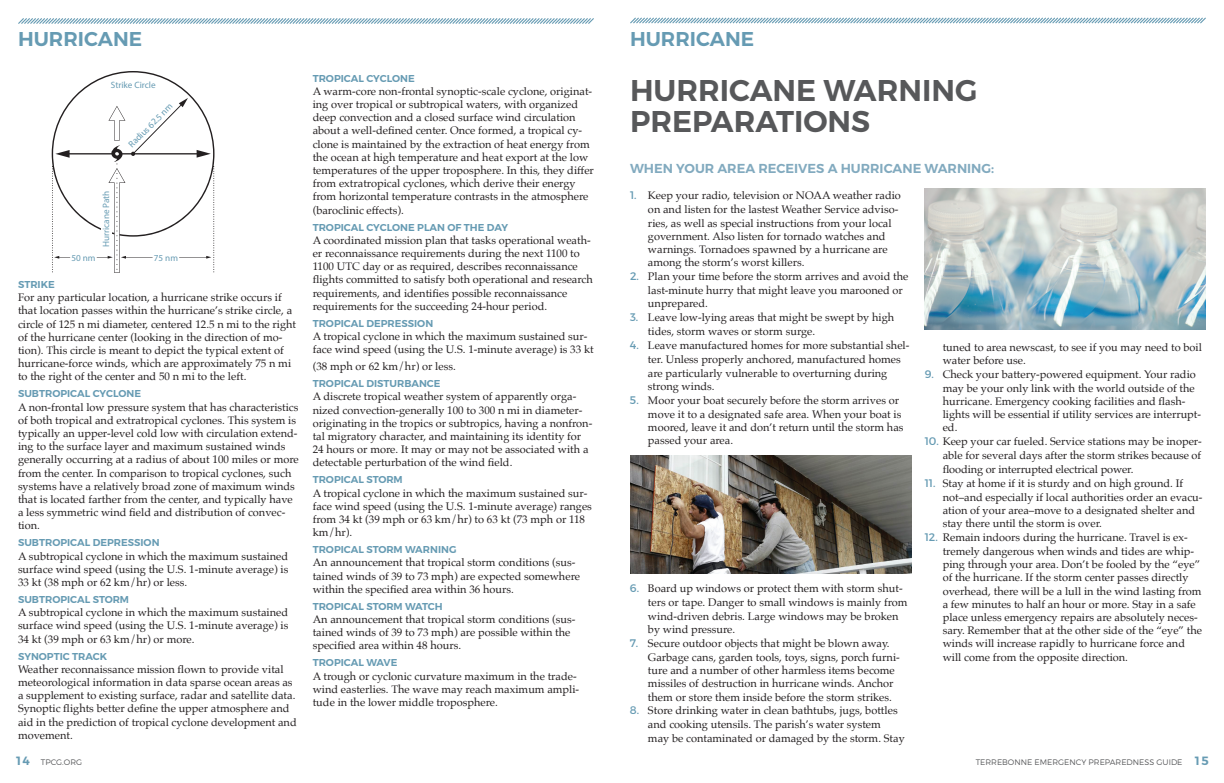
<style>
.page{position:relative;width:1224px;height:783px;background:#fff}
.page>*{position:absolute;margin:0;border:0;box-sizing:border-box;transform-origin:0 0}
.t1{font:600 30px/31px "Montserrat";color:#57585a}
.t2{font:600 20px "Montserrat";color:#669bb3}
.t3{font:600 13px "Montserrat";color:#82aabf}
.t4{font:11px/13.2px "Palatino";color:#231f20}
.t5{font:600 10px "Montserrat";color:#669bb3}
.t6{font:9.2px "Myriad Pro";color:#669bb3}
.t7{font:300 8px "Montserrat";color:#57585a}
.s1{font-family:"Montserrat";color:#669bb3}
.s2{font-weight:600;font-size:12px;color:#669bb3}
</style>
<div class="page">
<img style="left:925px;top:189px;width:281px;height:140px">
<img style="left:630px;top:455px;width:281px;height:119px">
<svg style="left:630px;top:17px;width:576px;height:7px"></svg>
<svg style="left:52px;top:71px;width:163px;height:202px"></svg>
<div style="left:101px;top:228px;width:10px;height:12px;background:#fff"></div>
<svg style="left:18px;top:18px;width:576px;height:6px"></svg>
<h2 class="t2" style="left:18px;top:27px;width:126px">HURRICANE</h2>
<p class="t6" style="left:111px;top:80px;width:46px">Strike Circle</p>
<p class="t6" style="left:100px;top:247px;width:58px;rotate:-90deg">Hurricane Path</p>
<p class="t6" style="left:126px;top:142px;width:60px;rotate:-45deg">Radius 62.5 nm</p>
<p class="t6" style="left:71px;top:252px;width:26px">50 nm</p>
<p class="t6" style="left:154px;top:252px;width:26px">75 nm</p>
<p class="t5" style="left:18px;top:278px;width:38px">STRIKE</p>
<p class="t4" style="left:18px;top:291px;width:280px">For any particular location, a hurricane strike occurs if that location passes within the hurricane’s strike circle, a circle of 125 n mi diameter, centered 12.5 n mi to the right of the hurricane center (looking in the direction of mo&shy;tion). This circle is meant to depict the typical extent of hurricane-force winds, which are approximately 75 n mi to the right of the center and 50 n mi to the left.</p>
<p class="t5" style="left:18px;top:388px;width:125px">SUBTROPICAL CYCLONE</p>
<p class="t4" style="left:18px;top:400px;width:282px">A non-frontal low pressure system that has characteristics of both tropical and extratropical cyclones. This system is typically an upper-level cold low with circulation extend&shy;ing to the surface layer and maximum sustained winds generally occurring at a radius of about 100 miles or more from the center. In comparison to tropical cyclones, such systems have a relatively broad zone of maximum winds that is located farther from the center, and typically have a less symmetric wind field and distribution of convec&shy;tion.</p>
<p class="t5" style="left:18px;top:537px;width:143px">SUBTROPICAL DEPRESSION</p>
<p class="t4" style="left:18px;top:549px;width:272px;text-align:justify">A subtropical cyclone in which the maximum sustained surface wind speed (using the U.S. 1-minute average) is 33 kt (38 mph or 62 km/hr) or less.</p>
<p class="t5" style="left:18px;top:593px;width:113px">SUBTROPICAL STORM</p>
<p class="t4" style="left:18px;top:606px;width:272px;text-align:justify">A subtropical cyclone in which the maximum sustained surface wind speed (using the U.S. 1-minute average) is 34 kt (39 mph or 63 km/hr) or more.</p>
<p class="t5" style="left:18px;top:650px;width:91px">SYNOPTIC TRACK</p>
<p class="t4" style="left:18px;top:662px;width:280px">Weather reconnaissance mission flown to provide vital meteorological information in data sparse ocean areas as a supplement to existing surface, radar and satellite data.<br>Synoptic flights better define the upper atmosphere and aid in the prediction of tropical cyclone development and movement.</p>
<p class="t5" style="left:313px;top:72px;width:104px">TROPICAL CYCLONE</p>
<p class="t4" style="left:313px;top:84px;width:283px">A warm-core non-frontal synoptic-scale cyclone, originat&shy;ing over tropical or subtropical waters, with organized deep convection and a closed surface wind circulation about a well-defined center. Once formed, a tropical cy&shy;clone is maintained by the extraction of heat energy from the ocean at high temperature and heat export at the low temperatures of the upper troposphere. In this, they differ from extratropical cyclones, which derive their energy from horizontal temperature contrasts in the atmosphere (baroclinic effects).</p>
<p class="t5" style="left:313px;top:221px;width:197px">TROPICAL CYCLONE PLAN OF THE DAY</p>
<p class="t4" style="left:313px;top:233px;width:282px">A coordinated mission plan that tasks operational weath&shy;er reconnaissance requirements during the next 1100 to 1100 UTC day or as required, describes reconnaissance flights committed to satisfy both operational and research requirements, and identifies possible reconnaissance requirements for the succeeding 24-hour period.</p>
<p class="t5" style="left:313px;top:317px;width:122px">TROPICAL DEPRESSION</p>
<p class="t4" style="left:313px;top:330px;width:283px">A tropical cyclone in which the maximum sustained sur&shy;face wind speed (using the U.S. 1-minute average) is 33 kt</p>
<p class="t4" style="left:313px;top:360px;width:145px">(38 mph or 62 km/hr) or less.</p>
<p class="t5" style="left:313px;top:378px;width:129px">TROPICAL DISTURBANCE</p>
<p class="t4" style="left:313px;top:390px;width:281px">A discrete tropical weather system of apparently orga&shy;nized convection-generally 100 to 300 n mi in diameter&shy;originating in the tropics or subtropics, having a nonfron&shy;tal migratory character, and maintaining its identity for 24 hours or more. It may or may not be associated with a detectable perturbation of the wind field.</p>
<p class="t5" style="left:313px;top:474px;width:92px">TROPICAL STORM</p>
<p class="t4" style="left:313px;top:486px;width:281px">A tropical cyclone in which the maximum sustained sur&shy;face wind speed (using the U.S. 1-minute average) ranges from 34 kt (39 mph or 63 km/hr) to 63 kt (73 mph or 118 km/hr).</p>
<p class="t5" style="left:313px;top:544px;width:145px">TROPICAL STORM WARNING</p>
<p class="t4" style="left:313px;top:556px;width:269px">An announcement that tropical storm conditions (sus&shy;tained winds of 39 to 73 mph) are expected somewhere within the specified area within 36 hours.</p>
<p class="t5" style="left:313px;top:600px;width:131px">TROPICAL STORM WATCH</p>
<p class="t4" style="left:313px;top:613px;width:264px">An announcement that tropical storm conditions (sus&shy;tained winds of 39 to 73 mph) are possible within the specified area within 48 hours.</p>
<p class="t5" style="left:313px;top:657px;width:86px">TROPICAL WAVE</p>
<p class="t4" style="left:313px;top:669px;width:268px">A trough or cyclonic curvature maximum in the trade&shy;wind easterlies. The wave may reach maximum ampli&shy;tude in the lower middle troposphere.</p>
<h2 class="t2" style="left:630px;top:26px;width:126px">HURRICANE</h2>
<h1 class="t1" style="left:630px;top:75px;width:349px">HURRICANE WARNING<br>PREPARATIONS</h1>
<p class="t3" style="left:630px;top:161px;width:366px">WHEN YOUR AREA RECEIVES A HURRICANE WARNING:</p>
<p class="t4" style="left:648px;top:189px;width:254px;text-indent:-18px"><span class="s1">1.</span> Keep your radio, television or NOAA weather radio on and listen for the lastest Weather Service adviso&shy;ries, as well as special instructions from your local government. Also listen for tornado watches and warnings. Tornadoes spawned by a hurricane are among the storm’s worst killers.</p>
<p class="t4" style="left:648px;top:270px;width:262px;line-height:13.6px;text-indent:-18px"><span class="s1">2.</span> Plan your time before the storm arrives and avoid the last-minute hurry that might leave you marooned or unprepared.</p>
<p class="t4" style="left:648px;top:311px;width:248px;line-height:14px;text-indent:-18px"><span class="s1">3.</span> Leave low-lying areas that might be swept by high tides, storm waves or storm surge.</p>
<p class="t4" style="left:648px;top:339px;width:263px;line-height:13.5px;text-indent:-18px"><span class="s1">4.</span> Leave manufactured homes for more substantial shel&shy;ter. Unless properly anchored, manufactured homes are particularly vulnerable to overturning during strong winds.</p>
<p class="t4" style="left:648px;top:393px;width:257px;line-height:13.5px;text-indent:-18px"><span class="s1">5.</span> Moor your boat securely before the storm arrives or move it to a designated safe area. When your boat is moored, leave it and don’t return until the storm has passed your area.</p>
<p class="t4" style="left:648px;top:582px;width:261px;line-height:13.5px;text-indent:-18px"><span class="s1">6.</span> Board up windows or protect them with storm shut&shy;ters or tape. Danger to small windows is mainly from wind-driven debris. Large windows may be broken by wind pressure.</p>
<p class="t4" style="left:648px;top:636px;width:253px;line-height:13.6px;text-indent:-18px"><span class="s1">7.</span> Secure outdoor objects that might be blown away.<br>Garbage cans, garden tools, toys, signs, porch furni&shy;ture and a number of other harmless items become missiles of destruction in hurricane winds. Anchor them or store them inside before the storm strikes.</p>
<p class="t4" style="left:648px;top:704px;width:258px;line-height:13.6px;text-indent:-18px"><span class="s1">8.</span> Store drinking water in clean bathtubs, jugs, bottles and cooking utensils. The parish’s water system may be contaminated or damaged by the storm. Stay</p>
<p class="t4" style="left:943px;top:340px;width:261px">tuned to area newscast, to see if you may need to boil water before use.</p>
<p class="t4" style="left:943px;top:367px;width:260px;text-indent:-18px"><span class="s1">9.</span> Check your battery-powered equipment. Your radio may be your only link with the world outside of the hurricane. Emergency cooking facilities and flash&shy;lights will be essential if utility services are interrupt&shy;ed.</p>
<p class="t4" style="left:943px;top:435px;width:261px;line-height:13.6px;text-align:justify;text-indent:-18px"><span class="s1">10.</span> Keep your car fueled. Service stations may be inoper&shy;able for several days after the storm strikes because of flooding or interrupted electrical power.</p>
<p class="t4" style="left:943px;top:476px;width:261px;line-height:13.5px;text-indent:-18px"><span class="s1">11.</span> Stay at home if it is sturdy and on high ground. If not–and especially if local authorities order an evacu&shy;ation of your area–move to a designated shelter and stay there until the storm is over.</p>
<p class="t4" style="left:943px;top:531px;width:261px;text-indent:-18px"><span class="s1">12.</span> Remain indoors during the hurricane. Travel is ex&shy;tremely dangerous when winds and tides are whip&shy;ping through your area. Don’t be fooled by the “eye” of the hurricane. If the storm center passes directly overhead, there will be a lull in the wind lasting from a few minutes to half an hour or more. Stay in a safe place unless emergency repairs are absolutely neces&shy;sary. Remember that at the other side of the “eye” the winds will increase rapidly to hurricane force and will come from the opposite direction.</p>
<p class="t7" style="left:15px;top:757px;width:69px"><span class="s2">14</span> TPCG.ORG</p>
<p class="t7" style="left:976px;top:757px;width:234px">TERREBONNE EMERGENCY PREPAREDNESS GUIDE <span class="s2">15</span></p>
</div>
